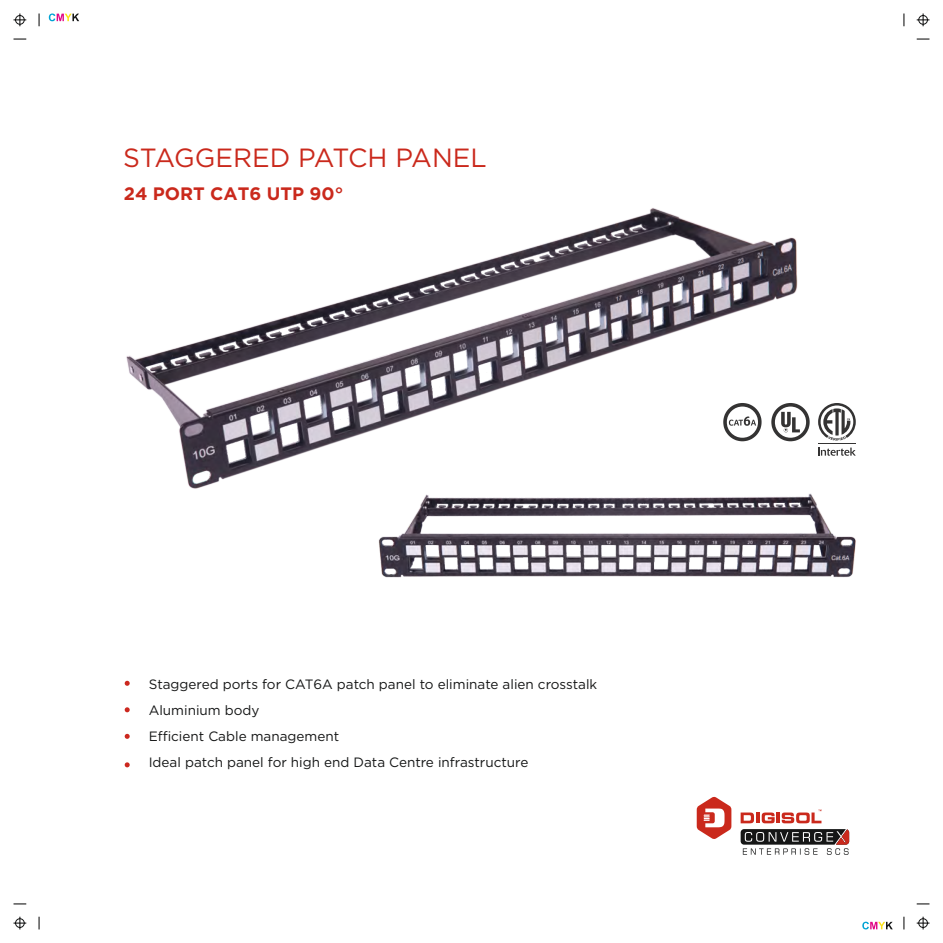
<style>
.page{position:relative;width:943px;height:943px;background:#fff}
.page>*{position:absolute;margin:0;border:0;box-sizing:border-box;transform-origin:0 0}
.t1{font:26.25px "Gotham";color:#ca291c}
.t2{font:700 18px "Gotham";color:#ca291c}
.t3{font:13.5px/26px "Gotham";color:#151616}
</style>
<div class="page">
<svg style="left:39px;top:13px;width:1px;height:13px"></svg>
<svg style="left:14px;top:39px;width:12px;height:1px"></svg>
<svg style="left:903px;top:13px;width:1px;height:13px"></svg>
<svg style="left:916px;top:39px;width:13px;height:1px"></svg>
<svg style="left:39px;top:916px;width:1px;height:13px"></svg>
<svg style="left:14px;top:903px;width:12px;height:1px"></svg>
<svg style="left:903px;top:916px;width:1px;height:13px"></svg>
<svg style="left:916px;top:903px;width:13px;height:1px"></svg>
<svg style="left:49px;top:13px;width:30px;height:8px"></svg>
<svg style="left:862px;top:921px;width:30px;height:8px"></svg>
<svg style="left:14px;top:13px;width:12px;height:13px"></svg>
<svg style="left:916px;top:13px;width:13px;height:13px"></svg>
<svg style="left:14px;top:916px;width:12px;height:13px"></svg>
<svg style="left:916px;top:916px;width:13px;height:13px"></svg>
<svg style="left:696px;top:796px;width:35px;height:43px"></svg>
<svg style="left:740px;top:809px;width:81px;height:13px"></svg>
<svg style="left:740px;top:829px;width:108px;height:25px"></svg>
<svg style="left:818px;top:447px;width:37px;height:8px"></svg>
<hr style="left:817px;top:443px;width:38px;height:1px;background:#343333">
<svg style="left:818px;top:403px;width:37px;height:37px"></svg>
<svg style="left:125px;top:680px;width:5px;height:5px"></svg>
<svg style="left:125px;top:707px;width:5px;height:5px"></svg>
<svg style="left:125px;top:733px;width:5px;height:5px"></svg>
<svg style="left:125px;top:762px;width:5px;height:5px"></svg>
<img style="left:378px;top:499px;width:478px;height:79px">
<img style="left:126px;top:208px;width:688px;height:296px">
<h1 class="t1" style="left:123px;top:148px;width:365px">STAGGERED PATCH PANEL</h1>
<h2 class="t2" style="left:124px;top:187px;width:221px">24 PORT CAT6 UTP 90°</h2>
<p class="t3" style="left:149px;top:671px;width:450px">Staggered ports for CAT6A patch panel to eliminate alien crosstalk Aluminium body<br>Efficient Cable management<br>Ideal patch panel for high end Data Centre infrastructure</p>
</div>
